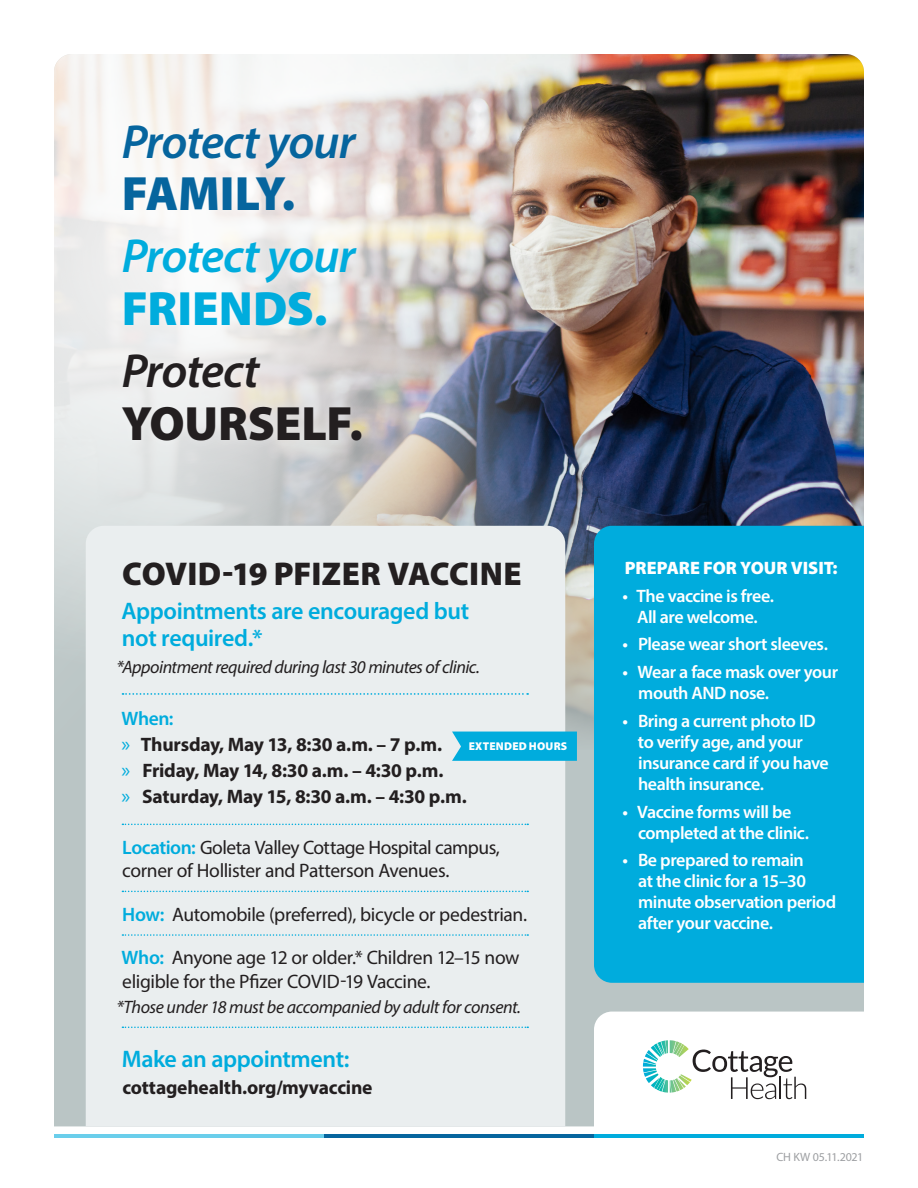
<style>
.page{position:relative;width:918px;height:1188px;background:#fff}
.page>*{position:absolute;margin:0;border:0;box-sizing:border-box;transform-origin:0 0}
.t1{font:900 48.45px "Myriad Pro";letter-spacing:-.005em;color:#231f20}
.t2{font:900 48.45px "Myriad Pro";color:#00acdd}
.t3{font:900 48.45px "Myriad Pro";letter-spacing:-.01em;color:#06659e}
.t4{font:italic 600 48px "Myriad Pro";letter-spacing:-.025em;color:#06659e}
.t5{font:italic 600 48px "Myriad Pro";letter-spacing:-.025em;color:#00acdd}
.t6{font:italic 600 48px "Myriad Pro";letter-spacing:-.025em;color:#231f20}
.t7{font:900 33px "Myriad Pro";color:#231f20}
.t8{font:600 24px/27px "Myriad Pro";letter-spacing:-.015em;color:#00acdd}
.t9{font:19.5px/23.4px "Myriad Pro";letter-spacing:-.02em;color:#231f20}
.t10{font:700 19.5px "Myriad Pro";letter-spacing:-.01em;color:#231f20}
.t11{font:600 19.5px "Myriad Pro";color:#00acdd}
.t12{font:600 18px/21px "Myriad Pro";letter-spacing:-.025em;color:#fff}
.t13{font:italic 18px "Myriad Pro";letter-spacing:-.03em;color:#231f20}
.t14{font:900 18px "Myriad Pro";color:#fff}
.t15{font:12px "Myriad Pro";letter-spacing:-.015em;color:#9d9fa2}
.t16{font:900 11.4px "Myriad Pro";letter-spacing:.02em;color:#fff}
.s1{font-weight:400;font-size:21px;color:#00acdd}
.s2{font-weight:600;color:#00acdd}
</style>
<div class="page">
<div style="left:54px;top:754px;width:810px;height:372px;background:#bac5c5"></div>
<img style="left:786px;top:54px;width:78px;height:472px">
<img style="left:54px;top:54px;width:732px;height:700px">
<img style="left:54px;top:54px;width:578px;height:663px">
<div style="left:113px;top:116px;width:258px;height:334px;background:#fff;opacity:.29"></div>
<div style="left:86px;top:526px;width:479px;height:600px;background:#eaeeef"></div>
<div style="left:594px;top:526px;width:270px;height:457px;background:#00acdd"></div>
<svg style="left:594px;top:1012px;width:270px;height:114px"></svg>
<hr style="left:54px;top:1134px;width:270px;height:3px;background:#6aceeb">
<hr style="left:324px;top:1134px;width:270px;height:3px;background:#06659e">
<hr style="left:594px;top:1134px;width:270px;height:3px;background:#00acdd">
<svg style="left:123px;top:693px;width:405px;height:2px"></svg>
<svg style="left:122px;top:824px;width:406px;height:1px"></svg>
<svg style="left:122px;top:891px;width:406px;height:1px"></svg>
<svg style="left:122px;top:934px;width:406px;height:2px"></svg>
<svg style="left:122px;top:1027px;width:406px;height:1px"></svg>
<svg style="left:452px;top:732px;width:125px;height:29px;background:#09aedd"></svg>
<p class="t4" style="left:122px;top:111px;width:235px">Protect your</p>
<p class="t3" style="left:122px;top:162px;width:175px">FAMILY.</p>
<p class="t5" style="left:122px;top:226px;width:235px">Protect your</p>
<p class="t2" style="left:122px;top:276px;width:207px">FRIENDS.</p>
<p class="t6" style="left:122px;top:341px;width:139px">Protect</p>
<p class="t1" style="left:122px;top:391px;width:243px">YOURSELF.</p>
<p class="t7" style="left:122px;top:552px;width:401px">COVID-19 PFIZER VACCINE</p>
<p class="t8" style="left:121px;top:597px;width:349px">Appointments are encouraged but not required.*</p>
<p class="t13" style="left:116px;top:656px;width:365px">*Appointment required during last 30 minutes of clinic.</p>
<p class="t11" style="left:122px;top:706px;width:53px">When:</p>
<p class="t10" style="left:121px;top:732px;width:322px"><span class="s1">»</span> Thursday, May 13, 8:30 a.m. – 7 p.m.</p>
<p class="t10" style="left:121px;top:758px;width:324px"><span class="s1">»</span> Friday, May 14, 8:30 a.m. – 4:30 p.m.</p>
<p class="t10" style="left:121px;top:784px;width:347px"><span class="s1">»</span> Saturday, May 15, 8:30 a.m. – 4:30 p.m.</p>
<p class="t9" style="left:122px;top:835px;width:379px"><span class="s2">Location:</span> Goleta Valley Cottage Hospital campus, corner of Hollister and Patterson Avenues.</p>
<p class="t9" style="left:122px;top:902px;width:406px"><span class="s2">How:</span> Automobile (preferred), bicycle or pedestrian.</p>
<p class="t9" style="left:122px;top:946px;width:399px"><span class="s2">Who:</span> Anyone age 12 or older.* Children 12–15 now eligible for the Pfizer COVID-19 Vaccine.</p>
<p class="t13" style="left:116px;top:996px;width:406px">*Those under 18 must be accompanied by adult for consent.</p>
<p class="t8" style="left:122px;top:1045px;width:229px">Make an appointment:</p>
<p class="t10" style="left:122px;top:1075px;width:252px">cottagehealth.org/myvaccine</p>
<p class="t16" style="left:469px;top:739px;width:100px">EXTENDED HOURS</p>
<p class="t14" style="left:625px;top:556px;width:214px">PREPARE FOR YOUR VISIT:</p>
<p class="t12" style="left:623px;top:585px;width:153px;text-align:center">• The vaccine is free.<br>All are welcome.</p>
<p class="t12" style="left:623px;top:633px;width:207px">• Please wear short sleeves.</p>
<p class="t12" style="left:638px;top:661px;width:201px;text-indent:-16px">• Wear a face mask over your mouth AND nose.</p>
<p class="t12" style="left:638px;top:710px;width:192px;text-indent:-15px">• Bring a current photo ID to verify age, and your insurance card if you have health insurance.</p>
<p class="t12" style="left:638px;top:801px;width:173px;text-indent:-16px">• Vaccine forms will be completed at the clinic.</p>
<p class="t12" style="left:638px;top:849px;width:200px;text-indent:-16px">• Be prepared to remain<br>at the clinic for a 15–30 minute observation period after your vaccine.</p>
<p class="t15" style="left:776px;top:1150px;width:88px">CH KW 05.11.2021</p>
</div>
